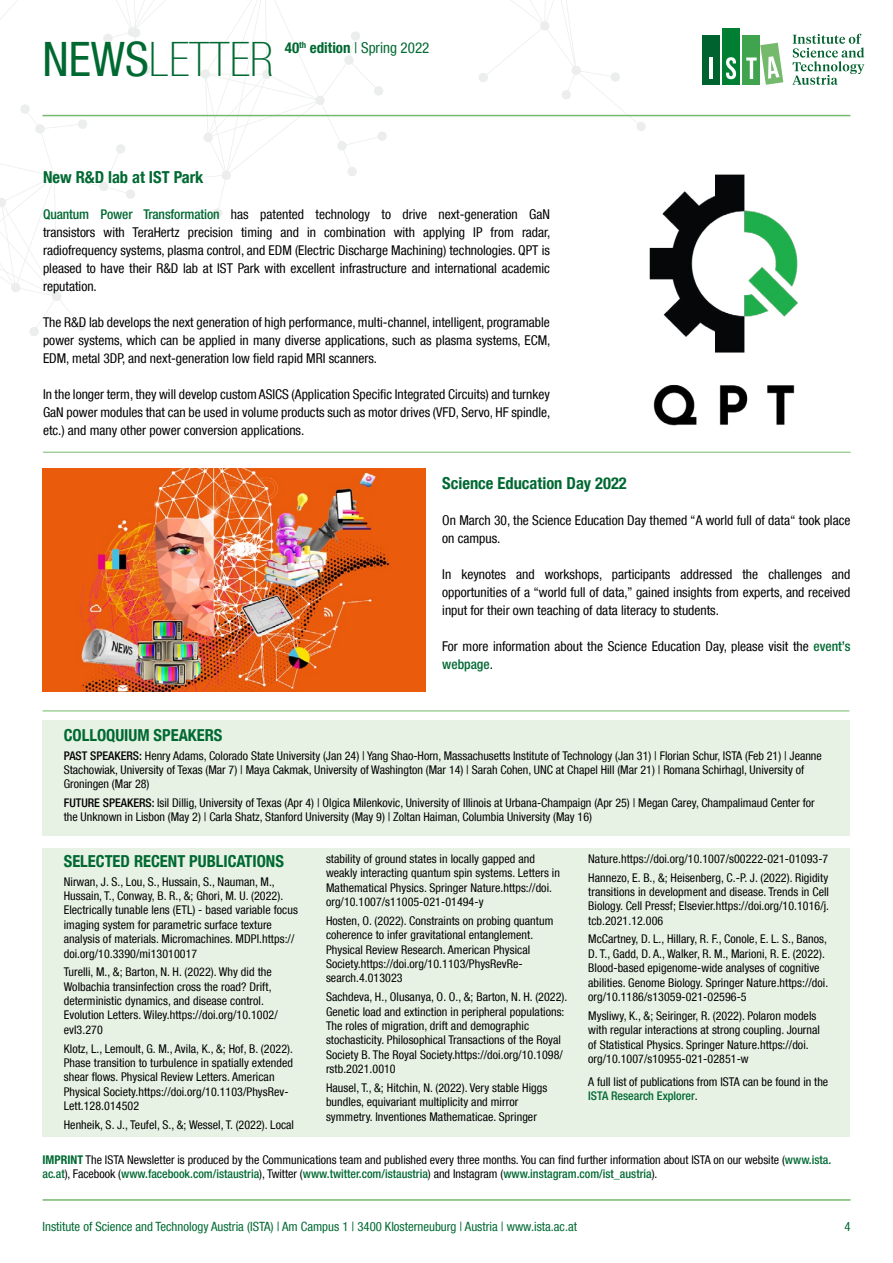
<style>
.page{position:relative;width:893px;height:1263px;background:#fff}
.page>*{position:absolute;margin:0;border:0;box-sizing:border-box;transform-origin:0 0}
.t1{font:100 condensed 47.4px "Helvetica Neue LT Com";color:#006932}
.t2{font:700 condensed 16.5px "Helvetica Neue LT Com";color:#006932}
.t3{font:condensed 15px "Helvetica Neue LT Com";color:#006932}
.t4{font:condensed 13.5px/18px "Helvetica Neue LT Com";color:#000;text-align:justify}
.t5{font:condensed 12.75px "Helvetica Neue LT Com";color:#006932}
.t6{font:condensed 12px/14.4px "Helvetica Neue LT Com";letter-spacing:.005em;color:#000}
.s1{font-weight:400}
.s2{font-weight:700}
.s3{font-weight:500;color:#006932}
.s4{font-weight:500}
.s5{font-weight:700;color:#006932}
</style>
<div class="page">
<svg style="left:0;top:218px;width:86px;height:118px"></svg>
<svg style="left:0;top:0;width:835px;height:218px"></svg>
<hr style="left:43px;top:115px;width:807px;height:1px;background:#75b96c">
<hr style="left:43px;top:1199px;width:807px;height:2px;background:#75b96c">
<div style="left:702px;top:35px;width:17px;height:50px;background:#00622f"></div>
<hr style="left:709px;top:57px;width:3px;height:22px;background:#fff">
<div style="left:722px;top:28px;width:18px;height:57px;background:#007f33"></div>
<svg style="left:726px;top:57px;width:10px;height:22px"></svg>
<div style="left:743px;top:35px;width:17px;height:50px;background:#40a34d"></div>
<svg style="left:746px;top:43px;width:37px;height:42px"></svg>
<svg style="left:792px;top:34px;width:72px;height:51px"></svg>
<div style="left:43px;top:849px;width:807px;height:288px;background:#e8f2e4"></div>
<div style="left:43px;top:720px;width:807px;height:115px;background:#e8f2e4"></div>
<hr style="left:43px;top:452px;width:807px;height:1px;background:#75b96c">
<hr style="left:43px;top:710px;width:806px;height:1px;background:#75b96c">
<img style="left:43px;top:469px;width:382px;height:222px">
<img style="left:595px;top:173px;width:240px;height:253px">
<h1 class="t1" style="left:43px;top:33px;width:233px"><span class="s1">NEWS</span>LETTER</h1>
<p class="t3" style="left:285px;top:39px;width:146px"><span class="s2">40</span><sup>th</sup> <span class="s2">edition</span> | Spring 2022</p>
<h2 class="t2" style="left:43px;top:167px;width:162px">New R&amp;D lab at IST Park</h2>
<p class="t4" style="left:43px;top:205px;width:509px"><span class="s3">Quantum Power Transformation</span> has patented technology to drive next-generation GaN transistors with TeraHertz precision timing and in combination with applying IP from radar, radiofrequency systems, plasma control, and EDM (Electric Discharge Machining) technologies. QPT is pleased to have their R&amp;D lab at IST Park with excellent infrastructure and international academic reputation.</p>
<p class="t4" style="left:43px;top:313px;width:509px">The R&amp;D lab develops the next generation of high performance, multi-channel, intelligent, programable power systems, which can be applied in many diverse applications, such as plasma systems, ECM, EDM, metal 3DP, and next-generation low field rapid MRI scanners.</p>
<p class="t4" style="left:43px;top:385px;width:509px">In the longer term, they will develop custom ASICS (Application Specific Integrated Circuits) and turnkey GaN power modules that can be used in volume products such as motor drives (VFD, Servo, HF spindle, etc.) and many other power conversion applications.</p>
<h2 class="t2" style="left:442px;top:473px;width:186px">Science Education Day 2022</h2>
<p class="t4" style="left:442px;top:511px;width:410px">On March 30, the Science Education Day themed “A world full of data“ took place on campus.</p>
<p class="t4" style="left:442px;top:565px;width:410px">In keynotes and workshops, participants addressed the challenges and opportunities of a “world full of data,” gained insights from experts, and received input for their own teaching of data literacy to students.</p>
<p class="t4" style="left:442px;top:637px;width:410px">For more information about the Science Education Day, please visit the <span class="s3">event’s webpage</span>.</p>
<h2 class="t2" style="left:64px;top:725px;width:160px">COLLOQUIUM SPEAKERS</h2>
<p class="t6" style="left:64px;top:748px;width:760px"><span class="s4">PAST SPEAKERS:</span> Henry Adams, Colorado State University (Jan 24) | Yang Shao-Horn, Massachusetts Institute of Technology (Jan 31) | Florian Schur, ISTA (Feb 21) | Jeanne<br>Stachowiak, University of Texas (Mar 7) | Maya Cakmak, University of Washington (Mar 14) | Sarah Cohen, UNC at Chapel Hill (Mar 21) | Romana Schirhagl, University of<br>Groningen (Mar 28)</p>
<p class="t6" style="left:64px;top:795px;width:752px"><span class="s4">FUTURE SPEAKERS:</span> Isil Dillig, University of Texas (Apr 4) | Olgica Milenkovic, University of Illinois at Urbana-Champaign (Apr 25) | Megan Carey, Champalimaud Center for the Unknown in Lisbon (May 2) | Carla Shatz, Stanford University (May 9) | Zoltan Haiman, Columbia University (May 16)</p>
<h2 class="t2" style="left:64px;top:851px;width:222px">SELECTED RECENT PUBLICATIONS</h2>
<p class="t6" style="left:64px;top:874px;width:236px">Nirwan, J. S., Lou, S., Hussain, S., Nauman, M., Hussain, T., Conway, B. R., &amp;; Ghori, M. U. (2022).<br>Electrically tunable lens (ETL) - based variable focus imaging system for parametric surface texture analysis of materials. Micromachines. MDPI.https:// doi.org/10.3390/mi13010017</p>
<p class="t6" style="left:64px;top:965px;width:215px">Turelli, M., &amp;; Barton, N. H. (2022). Why did the Wolbachia transinfection cross the road? Drift, deterministic dynamics, and disease control.<br>Evolution Letters. Wiley.https://doi.org/10.1002/ evl3.270</p>
<p class="t6" style="left:64px;top:1041px;width:231px">Klotz, L., Lemoult, G. M., Avila, K., &amp;; Hof, B. (2022).<br>Phase transition to turbulence in spatially extended shear flows. Physical Review Letters. American Physical Society.https://doi.org/10.1103/PhysRev-Lett.128.014502</p>
<p class="t6" style="left:64px;top:1117px;width:232px">Henheik, S. J., Teufel, S., &amp;; Wessel, T. (2022). Local</p>
<p class="t6" style="left:326px;top:851px;width:235px">stability of ground states in locally gapped and weakly interacting quantum spin systems. Letters in Mathematical Physics. Springer Nature.https://doi. org/10.1007/s11005-021-01494-y</p>
<p class="t6" style="left:326px;top:913px;width:229px">Hosten, O. (2022). Constraints on probing quantum coherence to infer gravitational entanglement.<br>Physical Review Research. American Physical Society.https://doi.org/10.1103/PhysRevRe&shy;search.4.013023</p>
<p class="t6" style="left:326px;top:989px;width:243px">Sachdeva, H., Olusanya, O. O., &amp;; Barton, N. H. (2022).<br>Genetic load and extinction in peripheral populations:<br>The roles of migration, drift and demographic stochasticity. Philosophical Transactions of the Royal Society B. The Royal Society.https://doi.org/10.1098/ rstb.2021.0010</p>
<p class="t6" style="left:326px;top:1080px;width:223px">Hausel, T., &amp;; Hitchin, N. (2022). Very stable Higgs bundles, equivariant multiplicity and mirror symmetry. Inventiones Mathematicae. Springer</p>
<p class="t6" style="left:588px;top:849px;width:242px;line-height:18.6px">Nature.https://doi.org/10.1007/s00222-021-01093-7<br>Hannezo, E. B., &amp;; Heisenberg, C.-P. J. (2022). Rigidity</p>
<p class="t6" style="left:588px;top:884px;width:242px;text-align:justify">transitions in development and disease. Trends in Cell Biology. Cell Pressf; Elsevier.https://doi.org/10.1016/j. tcb.2021.12.006</p>
<p class="t6" style="left:588px;top:932px;width:242px">McCartney, D. L., Hillary, R. F., Conole, E. L. S., Banos, D. T., Gadd, D. A., Walker, R. M., Marioni, R. E. (2022).<br>Blood-based epigenome-wide analyses of cognitive abilities. Genome Biology. Springer Nature.https://doi. org/10.1186/s13059-021-02596-5</p>
<p class="t6" style="left:588px;top:1008px;width:233px">Mysliwy, K., &amp;; Seiringer, R. (2022). Polaron models with regular interactions at strong coupling. Journal of Statistical Physics. Springer Nature.https://doi. org/10.1007/s10955-021-02851-w</p>
<p class="t6" style="left:588px;top:1074px;width:241px">A full list of publications from ISTA can be found in the<br><span class="s3">ISTA Research Explorer</span>.</p>
<p class="t6" style="left:43px;top:1152px;width:790px"><span class="s5">IMPRINT</span> The ISTA Newsletter is produced by the Communications team and published every three months. You can find further information about ISTA on our website (<span class="s3">www.ista. ac.at</span>), Facebook (<span class="s3">www.facebook.com/istaustria</span>), Twitter (<span class="s3">www.twitter.com/istaustria</span>) and Instagram (<span class="s3">www.instagram.com/ist_austria</span>).</p>
<p class="t5" style="left:43px;top:1219px;width:536px">Institute of Science and Technology Austria (ISTA) | Am Campus 1 | 3400 Klosterneuburg | Austria | www.ista.ac.at</p>
<p class="t5" style="left:844px;top:1219px;width:8px">4</p>
</div>
